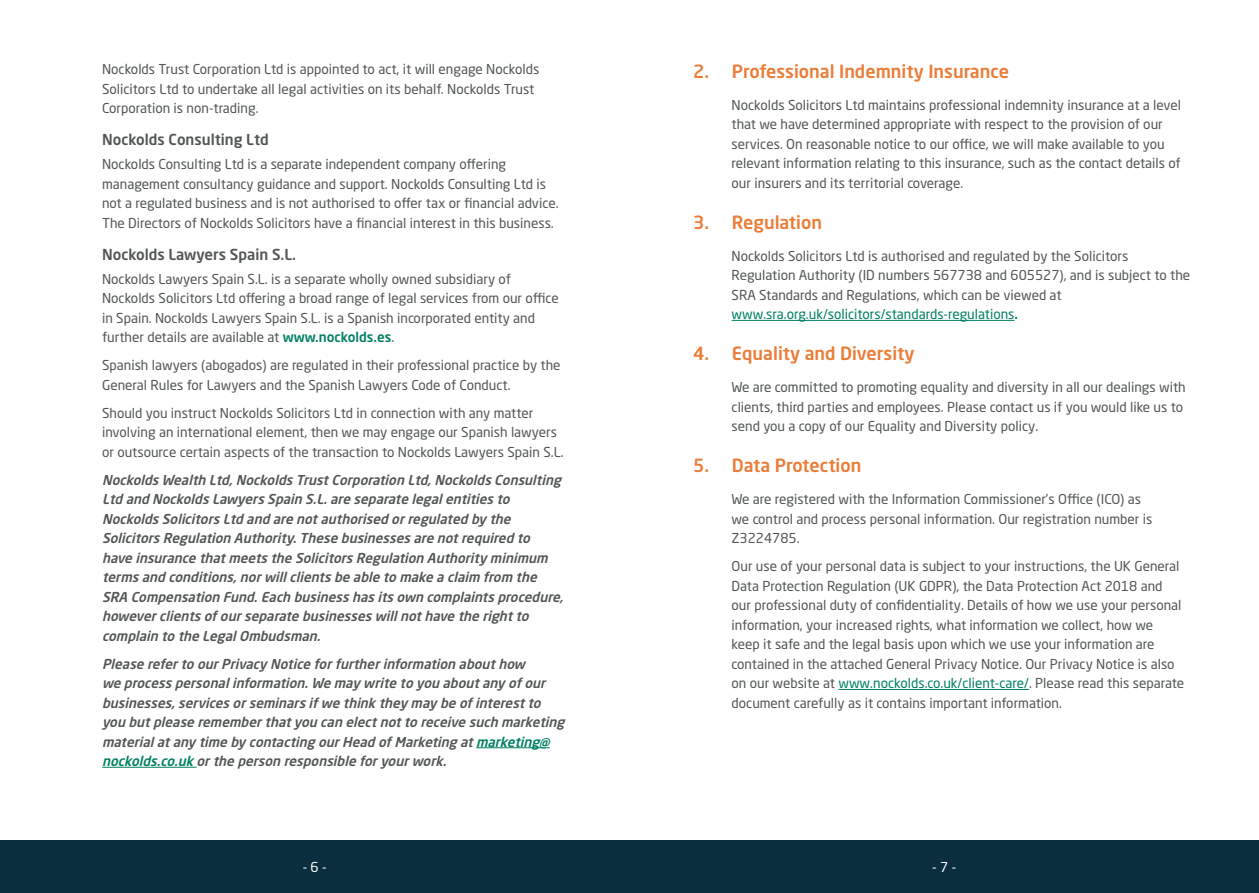
<style>
.page{position:relative;width:1259px;height:893px;background:#fff}
.page>*{position:absolute;margin:0;border:0;box-sizing:border-box;transform-origin:0 0}
.Heading_01{font:500 18px "Neo Sans Std";color:#ea7d38}
.t1{font:500 15px "Neo Sans Std";color:#525655}
.t2{font:13.5px/19.5px "Neo Sans Std";color:#525655}
.t3{font:italic 500 13.5px/19.5px "Neo Sans Std";color:#525655}
.t4{font:13.5px "Neo Sans Std";color:#fff}
.s1{font-weight:500;color:#008063}
.s2{color:#008063}
</style>
<div class="page">
<div style="left:0;top:840px;width:1259px;height:53px;background:#0a2e3e"></div>
<hr style="left:476px;top:747px;width:74px;height:1px;background:#008063">
<hr style="left:102px;top:767px;width:94px;height:1px;background:#008063">
<hr style="left:731px;top:320px;width:283px;height:1px;background:#008063">
<hr style="left:838px;top:689px;width:191px;height:1px;background:#008063">
<p class="t2" style="left:102px;top:59px;width:439px">Nockolds Trust Corporation Ltd is appointed to act, it will engage Nockolds<br>Solicitors Ltd to undertake all legal activities on its behalf. Nockolds Trust<br>Corporation is non-trading.</p>
<p class="t1" style="left:102px;top:130px;width:168px">Nockolds Consulting Ltd</p>
<p class="t2" style="left:102px;top:154px;width:458px">Nockolds Consulting Ltd is a separate independent company offering management consultancy guidance and support. Nockolds Consulting Ltd is not a regulated business and is not authorised to offer tax or financial advice.<br>The Directors of Nockolds Solicitors have a financial interest in this business.</p>
<p class="t1" style="left:102px;top:245px;width:195px">Nockolds Lawyers Spain S.L.</p>
<p class="t2" style="left:102px;top:269px;width:458px">Nockolds Lawyers Spain S.L. is a separate wholly owned subsidiary of Nockolds Solicitors Ltd offering a broad range of legal services from our office in Spain. Nockolds Lawyers Spain S.L. is a Spanish incorporated entity and further details are available at <span class="s1">www.nockolds.es</span>.</p>
<p class="t2" style="left:102px;top:355px;width:460px">Spanish lawyers (abogados) are regulated in their professional practice by the<br>General Rules for Lawyers and the Spanish Lawyers Code of Conduct.</p>
<p class="t2" style="left:102px;top:403px;width:463px">Should you instruct Nockolds Solicitors Ltd in connection with any matter involving an international element, then we may engage our Spanish lawyers or outsource certain aspects of the transaction to Nockolds Lawyers Spain S.L.</p>
<p class="t3" style="left:102px;top:470px;width:466px">NockoldsWealth Ltd,NockoldsTrustCorporation Ltd,NockoldsConsulting Ltd and NockoldsLawyersSpain S.L.are separate legalentitiesto NockoldsSolicitorsLtd and are notauthorised orregulated by the SolicitorsRegulation Authority.These businessesare notrequired to have insurance thatmeetsthe SolicitorsRegulation Authority minimum termsand conditions,norwillclientsbe able to make a claim from the SRA Compensation Fund.Each businesshasitsown complaintsprocedure, howeverclientsofourseparate businesseswillnothave the rightto complain to the LegalOmbudsman.</p>
<p class="t3" style="left:102px;top:654px;width:467px">Please referto ourPrivacy Notice forfurtherinformation abouthow<br>we processpersonalinformation.We may write to you aboutany ofour businesses,servicesorseminarsifwe think they may be ofinterestto you butplease rememberthatyou can electnotto receive such marketing materialatany time by contacting ourHead ofMarketing at<span class="s2">marketing@ nockolds.co.uk</span> orthe person responsible foryourwork.</p>
<p class="Heading_01" style="left:693px;top:60px;width:317px">2. Professional Indemnity Insurance</p>
<p class="t2" style="left:731px;top:95px;width:451px">Nockolds Solicitors Ltd maintains professional indemnity insurance at a level that we have determined appropriate with respect to the provision of our services. On reasonable notice to our office, we will make available to you relevant information relating to this insurance, such as the contact details of our insurers and its territorial coverage.</p>
<p class="Heading_01" style="left:693px;top:211px;width:130px">3. Regulation</p>
<p class="t2" style="left:731px;top:246px;width:460px">Nockolds Solicitors Ltd is authorised and regulated by the Solicitors Regulation Authority (ID numbers 567738 and 605527), and is subject to the SRA Standards and Regulations, which can be viewed at <span class="s2">www.sra.org.uk/solicitors/standards-regulations</span><span class="s1">.</span></p>
<p class="Heading_01" style="left:693px;top:342px;width:223px">4. Equality and Diversity</p>
<p class="t2" style="left:731px;top:377px;width:456px">We are committed to promoting equality and diversity in all our dealings with clients, third parties and employees. Please contact us if you would like us to send you a copy of our Equality and Diversity policy.</p>
<p class="Heading_01" style="left:693px;top:454px;width:170px">5. Data Protection</p>
<p class="t2" style="left:731px;top:489px;width:422px">We are registered with the Information Commissioner’s Office (ICO) as we control and process personal information. Our registration number is<br>Z3224785.</p>
<p class="t2" style="left:731px;top:556px;width:454px">Our use of your personal data is subject to your instructions, the UK General Data Protection Regulation (UK GDPR), the Data Protection Act 2018 and our professional duty of confidentiality. Details of how we use your personal information, your increased rights, what information we collect, how we keep it safe and the legal basis upon which we use your information are contained in the attached General Privacy Notice. Our Privacy Notice is also on our website at <span class="s2">www.nockolds.co.uk/client-care/</span>. Please read this separate document carefully as it contains important information.</p>
<p class="t4" style="left:303px;top:858px;width:25px">- 6 -</p>
<p class="t4" style="left:932px;top:858px;width:25px">- 7 -</p>
</div>
